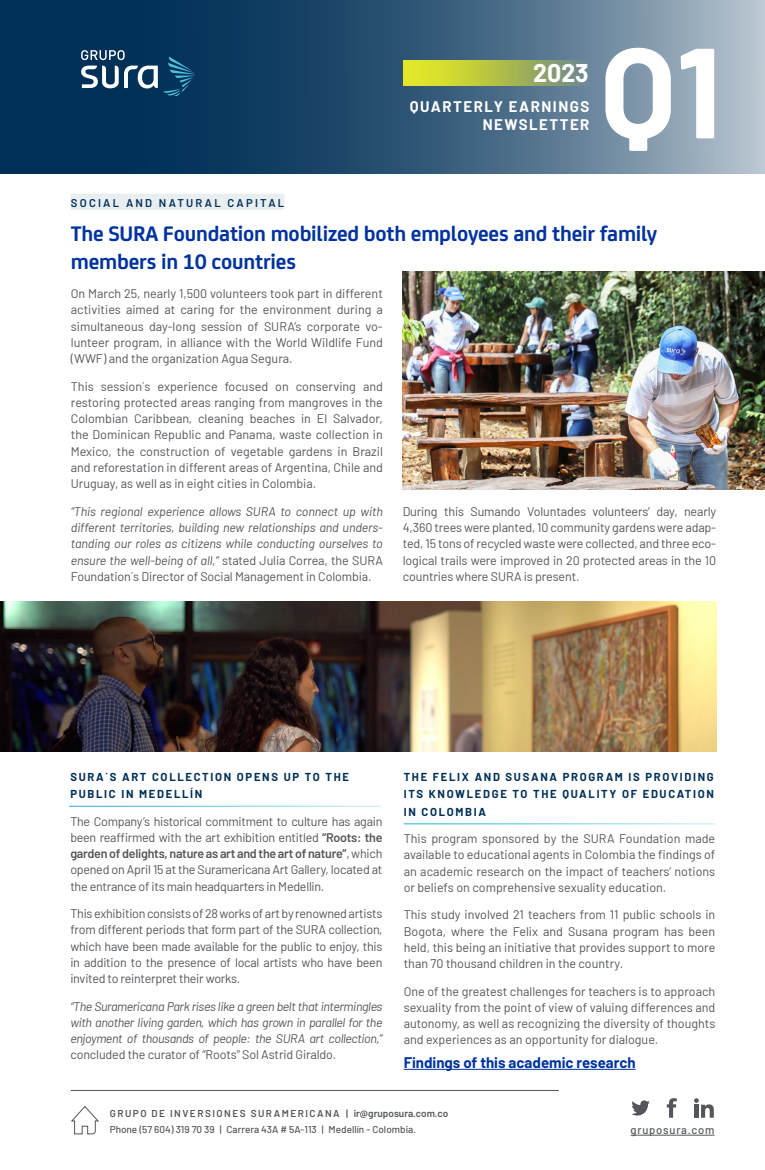
<style>
.page{position:relative;width:765px;height:1170px;background:#fff}
.page>*{position:absolute;margin:0;border:0;box-sizing:border-box;transform-origin:0 0}
.t1{font:700 128px "Barlow";color:#fff}
.t2{font:700 25px "Barlow";color:#fff}
.t3{font:700 22.5px/27.5px "FS Joey";letter-spacing:-.01em;color:#0033a0}
.t4{font:700 15px "Barlow";color:#0033a0}
.t5{font:700 15px/18.8px "Barlow";letter-spacing:.1em;color:#fff;text-align:right}
.t6{font:12.5px/16.2px "Barlow";letter-spacing:-.005em;color:#53565a;text-align:justify}
.t7{font:italic 12.5px/16.2px "Barlow";letter-spacing:-.025em;color:#53565a;text-align:justify}
.t8{font:700 11.25px/17.5px "Barlow";letter-spacing:.15em;color:#003057;text-align:justify}
.t9{font:600 11.25px "Barlow";letter-spacing:.2em;color:#003057}
.t10{font:500 11.25px "Barlow";letter-spacing:.07em;color:#53565a}
.t11{font:500 10px "Barlow";color:#53565a}
.t12{font:600 10px "Barlow";letter-spacing:.15em;color:#53565a}
.s1{font-style:normal}
.s2{font-weight:600}
</style>
<div class="page">
<svg style="left:0;top:0;width:765px;height:174px;background:#3a5e7c"></svg>
<svg style="left:403px;top:61px;width:187px;height:25px;background:#aebd4e"></svg>
<hr style="left:71px;top:1090px;width:488px;height:1px;background:#53565a">
<svg style="left:71px;top:1106px;width:28px;height:28px"></svg>
<svg style="left:631px;top:1100px;width:19px;height:15px"></svg>
<svg style="left:667px;top:1098px;width:10px;height:19px"></svg>
<svg style="left:694px;top:1098px;width:20px;height:19px"></svg>
<hr style="left:631px;top:1134px;width:84px;height:1px;background:#53565a">
<svg style="left:81px;top:50px;width:115px;height:47px;background:#305a79"></svg>
<div style="left:71px;top:194px;width:213px;height:16px;background:#e9eef1"></div>
<img style="left:403px;top:272px;width:362px;height:217px">
<hr style="left:404px;top:1068px;width:232px;height:1px;background:#0033a0">
<img style="left:0;top:601px;width:717px;height:150px">
<hr style="left:69px;top:805px;width:312px;height:1px;background:#4ec3e0">
<hr style="left:404px;top:823px;width:312px;height:1px;background:#4ec3e0">
<p class="t9" style="left:71px;top:194px;width:215px">SOCIAL AND NATURAL CAPITAL</p>
<h2 class="t2" style="left:533px;top:54px;width:57px">2023</h2>
<p class="t5" style="left:410px;top:96px;width:181px">QUARTERLY EARNINGS<br>NEWSLETTER</p>
<h1 class="t1" style="left:600px;top:-3px;width:123px">Q1</h1>
<h3 class="t3" style="left:71px;top:218px;width:588px">The SURA Foundation mobilized both employees and their family members in 10 countries</h3>
<p class="t6" style="left:71px;top:284px;width:314px">On March 25, nearly 1,500 volunteers took part in different activities aimed at caring for the environment during a simultaneous day-long session of SURA’s corporate vo&shy;lunteer program, in alliance with the World Wildlife Fund (WWF) and the organization Agua Segura.</p>
<p class="t6" style="left:71px;top:377px;width:314px">This session´s experience focused on conserving and restoring protected areas ranging from mangroves in the Colombian Caribbean, cleaning beaches in El Salvador, the Dominican Republic and Panama, waste collection in Mexico, the construction of vegetable gardens in Brazil and reforestation in different areas of Argentina, Chile and Uruguay, as well as in eight cities in Colombia.</p>
<p class="t7" style="left:71px;top:502px;width:314px">“This regional experience allows SURA to connect up with different territories, building new relationships and unders&shy;tanding our roles as citizens while conducting ourselves to ensure the well-being of all,” <span class="s1">stated Julia Correa, the SURA Foundation´s Director of Social Management in Colombia.</span></p>
<p class="t6" style="left:403px;top:502px;width:315px">During this Sumando Voluntades volunteers’ day, nearly 4,360 trees were planted, 10 community gardens were adap&shy;ted, 15 tons of recycled waste were collected, and three eco&shy;logical trails were improved in 20 protected areas in the 10 countries where SURA is present.</p>
<p class="t8" style="left:70px;top:766px;width:280px">SURA´S ART COLLECTION OPENS UP TO THE<br>PUBLIC IN MEDELLÍN</p>
<p class="t6" style="left:70px;top:811px;width:314px">The Company’s historical commitment to culture has again been reaffirmed with the art exhibition entitled <span class="s2">“Roots: the garden of delights, nature as art and the art of nature”</span>, which opened on April 15 at the Suramericana Art Gallery, located at the entrance of its main headquarters in Medellin.</p>
<p class="t6" style="left:70px;top:904px;width:314px">This exhibition consists of 28 works of art by renowned artists from different periods that form part of the SURA collection, which have been made available for the public to enjoy, this in addition to the presence of local artists who have been invited to reinterpret their works.</p>
<p class="t7" style="left:70px;top:996px;width:314px">“The Suramericana Park rises like a green belt that intermingles with another living garden, which has grown in parallel for the enjoyment of thousands of people: the SURA art collection,”</p>
<p class="t6" style="left:70px;top:1045px;width:267px">concluded the curator of “Roots” Sol Astrid Giraldo.</p>
<p class="t8" style="left:404px;top:766px;width:312px">THE FELIX AND SUSANA PROGRAM IS PROVIDING ITS KNOWLEDGE TO THE QUALITY OF EDUCATION IN COLOMBIA</p>
<p class="t6" style="left:404px;top:829px;width:313px">This program sponsored by the SURA Foundation made available to educational agents in Colombia the findings of an academic research on the impact of teachers’ notions or beliefs on comprehensive sexuality education.</p>
<p class="t6" style="left:404px;top:905px;width:313px">This study involved 21 teachers from 11 public schools in Bogota, where the Felix and Susana program has been held, this being an initiative that provides support to more than 70 thousand children in the country.</p>
<p class="t6" style="left:404px;top:981px;width:313px">One of the greatest challenges for teachers is to approach sexuality from the point of view of valuing differences and autonomy, as well as recognizing the diversity of thoughts and experiences as an opportunity for dialogue.</p>
<p class="t4" style="left:404px;top:1051px;width:233px">Findings of this academic research</p>
<p class="t12" style="left:110px;top:1105px;width:340px">GRUPO DE INVERSIONES SURAMERICANA | ir@gruposura.com.co</p>
<p class="t11" style="left:110px;top:1122px;width:308px">Phone (57 604) 319 70 39 | Carrera 43A # 5A-113 | Medellín - Colombia.</p>
<p class="t10" style="left:631px;top:1121px;width:86px">gruposura.com</p>
</div>
